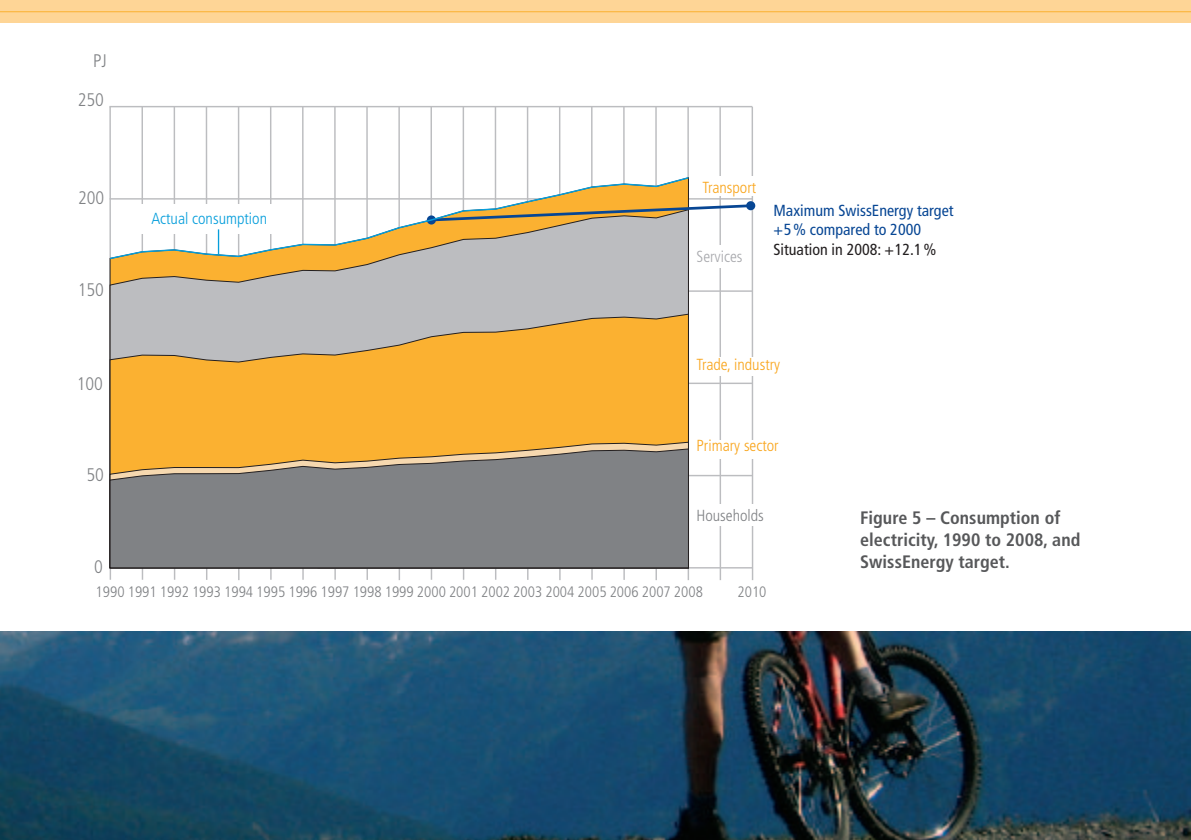
<style>
.page{position:relative;width:1191px;height:840px;background:#fff}
.page>*{position:absolute;margin:0;border:0;box-sizing:border-box;transform-origin:0 0}
.t1{font:300 condensed 18.2px "Frutiger LT Std";color:#808285}
.t2{font:700 condensed 18px/21.6px "Frutiger LT Std";color:#57585a}
.t3{font:condensed 16px/19.2px "Frutiger LT Std";color:#074694}
.t4{font:300 condensed 16px "Frutiger LT Std";color:#f9a51b}
.t5{font:condensed 16px "Frutiger LT Std";color:#231f20}
.t6{font:300 condensed 16px "Frutiger LT Std";color:#069edb}
.t7{font:300 condensed 16px "Frutiger LT Std";color:#808285}
.t8{font:300 condensed 16px "Frutiger LT Std";color:#a8a9ad}
.t9{font:300 condensed 15.2px "Frutiger LT Std";color:#808285}
</style>
<div class="page">
<div style="left:0;top:0;width:1191px;height:23px;background:#fed596"></div>
<hr style="left:0;top:11px;width:1191px;height:1px;background:#fbb131">
<img style="left:0;top:631px;width:1191px;height:208px">
<hr style="left:109px;top:107px;width:2px;height:472px;background:#bcbdc0">
<hr style="left:141px;top:107px;width:2px;height:472px;background:#bcbdc0">
<hr style="left:174px;top:107px;width:1px;height:472px;background:#bcbdc0">
<hr style="left:206px;top:107px;width:1px;height:472px;background:#bcbdc0">
<hr style="left:238px;top:107px;width:1px;height:473px;background:#bcbdc0">
<hr style="left:270px;top:107px;width:2px;height:472px;background:#bcbdc0">
<hr style="left:302px;top:107px;width:2px;height:472px;background:#bcbdc0">
<hr style="left:334px;top:107px;width:2px;height:472px;background:#bcbdc0">
<hr style="left:366px;top:107px;width:2px;height:472px;background:#bcbdc0">
<hr style="left:398px;top:107px;width:2px;height:473px;background:#bcbdc0">
<hr style="left:430px;top:107px;width:2px;height:472px;background:#bcbdc0">
<hr style="left:462px;top:107px;width:2px;height:472px;background:#bcbdc0">
<hr style="left:495px;top:107px;width:1px;height:472px;background:#bcbdc0">
<hr style="left:527px;top:107px;width:1px;height:472px;background:#bcbdc0">
<hr style="left:559px;top:107px;width:1px;height:473px;background:#bcbdc0">
<hr style="left:591px;top:107px;width:2px;height:472px;background:#bcbdc0">
<hr style="left:623px;top:107px;width:2px;height:472px;background:#bcbdc0">
<hr style="left:687px;top:107px;width:2px;height:473px;background:#bcbdc0">
<hr style="left:655px;top:107px;width:2px;height:473px;background:#bcbdc0">
<hr style="left:317px;top:566px;width:435px;height:2px;background:#bcbdc0">
<hr style="left:288px;top:474px;width:464px;height:2px;background:#bcbdc0">
<hr style="left:269px;top:382px;width:483px;height:2px;background:#bcbdc0">
<hr style="left:269px;top:290px;width:483px;height:2px;background:#bcbdc0">
<hr style="left:110px;top:198px;width:642px;height:1px;background:#bcbdc0">
<hr style="left:109px;top:106px;width:643px;height:1px;background:#bcbdc0">
<svg style="left:109px;top:260px;width:580px;height:53px;background:#c2b9ab"></svg>
<svg style="left:109px;top:313px;width:580px;height:128px;background:#eab14f"></svg>
<svg style="left:109px;top:441px;width:580px;height:6px;background:#f1ae3a"></svg>
<svg style="left:109px;top:447px;width:580px;height:121px;background:#8d877c"></svg>
<hr style="left:719px;top:107px;width:2px;height:473px;background:#bcbdc0">
<hr style="left:751px;top:107px;width:2px;height:473px;background:#bcbdc0">
<div style="left:696px;top:504px;width:69px;height:22px;background:#fff"></div>
<div style="left:695px;top:440px;width:114px;height:18px;background:#fff"></div>
<div style="left:695px;top:357px;width:114px;height:18px;background:#fff"></div>
<div style="left:695px;top:246px;width:54px;height:22px;background:#fff"></div>
<svg style="left:690px;top:203px;width:64px;height:20px"></svg>
<div style="left:746px;top:201px;width:9px;height:9px;background:#074694;border-radius:50%"></div>
<svg style="left:109px;top:176px;width:581px;height:84px"></svg>
<div style="left:694px;top:176px;width:73px;height:20px;background:#fff"></div>
<p class="t1" style="left:93px;top:50px;width:15px">PJ</p>
<p class="t1" style="left:78px;top:90px;width:28px">250</p>
<p class="t1" style="left:78px;top:187px;width:28px">200</p>
<p class="t1" style="left:78px;top:279px;width:28px">150</p>
<p class="t1" style="left:77px;top:373px;width:28px">100</p>
<p class="t1" style="left:86px;top:464px;width:19px">50</p>
<p class="t1" style="left:94px;top:556px;width:10px">0</p>
<p class="t6" style="left:151px;top:209px;width:117px">Actual consumption</p>
<p class="t4" style="left:702px;top:179px;width:55px">Transport</p>
<p class="t8" style="left:696px;top:247px;width:47px">Services</p>
<p class="t3" style="left:773px;top:201px;width:181px">Maximum SwissEnergy target +5% compared to 2000</p>
<p class="t5" style="left:773px;top:239px;width:164px">Situation in 2008: +12.1%</p>
<p class="t4" style="left:696px;top:355px;width:85px">Trade, industry</p>
<p class="t4" style="left:696px;top:436px;width:84px">Primary sector</p>
<p class="t7" style="left:696px;top:506px;width:69px">Households</p>
<p class="t2" style="left:860px;top:507px;width:222px">Figure 5 – Consumption of electricity, 1990 to 2008, and<br>SwissEnergy target.</p>
<p class="t9" style="left:96px;top:582px;width:609px">1990 1991 1992 1993 1994 1995 1996 1997 1998 1999 2000 2001 2002 2003 2004 2005 2006 2007 2008</p>
<p class="t9" style="left:737px;top:582px;width:31px">2010</p>
</div>
